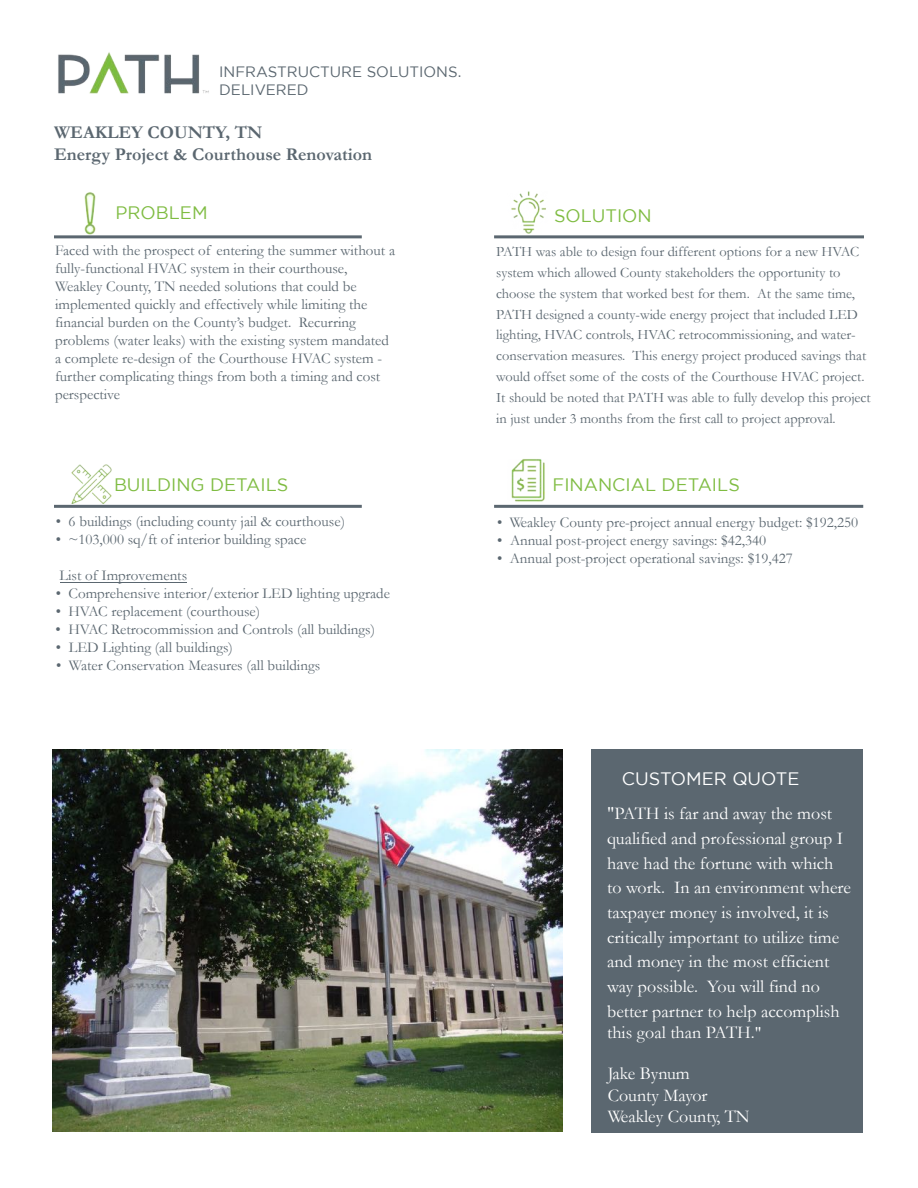
<style>
.page{position:relative;width:918px;height:1188px;background:#fff}
.page>*{position:absolute;margin:0;border:0;box-sizing:border-box;transform-origin:0 0}
.t1{font:18px/24.8px "Garamond";color:#fff}
.t2{font:700 18px/21.6px "Garamond";color:#5b6770}
.t3{font:18px "Gotham";color:#7fbc42}
.t4{font:18px "Gotham";color:#fff}
.t5{font:15px/18px "Garamond";color:#5b6770}
.t6{font:15px/18px "Gotham";color:#5b6770}
.t7{font:14.4px/20.9px "Garamond";color:#5b6770}
.s1{font-size:16.5px}
</style>
<div class="page">
<div style="left:592px;top:750px;width:271px;height:383px;background:#5b6770"></div>
<img style="left:58px;top:52px;width:151px;height:42px">
<hr style="left:54px;top:235px;width:308px;height:3px;background:#5b6770">
<hr style="left:494px;top:235px;width:370px;height:3px;background:#5b6770">
<hr style="left:54px;top:505px;width:308px;height:3px;background:#5b6770">
<hr style="left:494px;top:505px;width:369px;height:3px;background:#5b6770">
<img style="left:84px;top:192px;width:12px;height:43px">
<img style="left:511px;top:191px;width:35px;height:43px">
<img style="left:507px;top:459px;width:44px;height:46px">
<img style="left:70px;top:464px;width:44px;height:41px">
<hr style="left:60px;top:582px;width:127px;height:1px;background:#5b6770">
<img style="left:52px;top:749px;width:510px;height:383px">
<p class="t6" style="left:219px;top:62px;width:244px">INFRASTRUCTURE SOLUTIONS.<br>DELIVERED</p>
<p class="t2" style="left:54px;top:122px;width:319px">WEAKLEY COUNTY, TN<br>Energy Project &amp; Courthouse Renovation</p>
<p class="t3" style="left:116px;top:203px;width:94px">PROBLEM</p>
<p class="t3" style="left:554px;top:206px;width:99px">SOLUTION</p>
<p class="t5" style="left:55px;top:242px;width:342px">Faced with the prospect of entering the summer without a fully-functional HVAC system in their courthouse, Weakley County, TN needed solutions that could be implemented quickly and effectively while limiting the financial burden on the County’s budget. Recurring problems (water leaks) with the existing system mandated a complete re-design of the Courthouse HVAC system - further complicating things from both a timing and cost perspective</p>
<p class="t7" style="left:496px;top:242px;width:376px">PATH was able to design four different options for a new HVAC system which allowed County stakeholders the opportunity to choose the system that worked best for them. At the same time, PATH designed a county-wide energy project that included LED lighting, HVAC controls, HVAC retrocommissioning, and water&shy;conservation measures. This energy project produced savings that would offset some of the costs of the Courthouse HVAC project.<br>It should be noted that PATH was able to fully develop this project in just under 3 months from the first call to project approval.</p>
<p class="t3" style="left:114px;top:474px;width:176px">BUILDING DETAILS</p>
<p class="t5" style="left:56px;top:513px;width:291px">• 6 buildings (including county jail &amp; courthouse)</p>
<p class="t5" style="left:56px;top:531px;width:252px">• ~103,000 sq/ft of interior building space</p>
<p class="t5" style="left:60px;top:566px;width:129px">List of Improvements</p>
<p class="t5" style="left:56px;top:584px;width:336px">• Comprehensive interior/exterior LED lighting upgrade</p>
<p class="t5" style="left:56px;top:602px;width:206px">• HVAC replacement (courthouse)</p>
<p class="t5" style="left:56px;top:620px;width:321px">• HVAC Retrocommission and Controls (all buildings)</p>
<p class="t5" style="left:56px;top:657px;width:266px">• Water Conservation Measures (all buildings</p>
<p class="t5" style="left:56px;top:638px;width:178px">• LED Lighting (all buildings)</p>
<p class="t3" style="left:553px;top:474px;width:189px">FINANCIAL DETAILS</p>
<p class="t5" style="left:497px;top:513px;width:363px">• Weakley County pre-project annual energy budget: $192,250</p>
<p class="t5" style="left:497px;top:531px;width:271px">• Annual post-project energy savings: $42,340</p>
<p class="t5" style="left:497px;top:549px;width:297px">• Annual post-project operational savings: $19,427</p>
<p class="t4" style="left:622px;top:769px;width:179px">CUSTOMER QUOTE</p>
<p class="t1" style="left:607px;top:801px;width:245px">"PATH is far and away the most qualified and professional group I have had the fortune with which to work. In an environment where taxpayer money is involved, it is critically important to utilize time and money in the most efficient way possible. You will find no better partner to help accomplish</p>
<p class="t1" style="left:607px;top:1021px;width:156px">this goal than PATH.<span class="s1">"</span></p>
<p class="t1" style="left:608px;top:1063px;width:144px;line-height:21.6px">Jake Bynum<br>County Mayor<br>Weakley County, TN</p>
</div>
